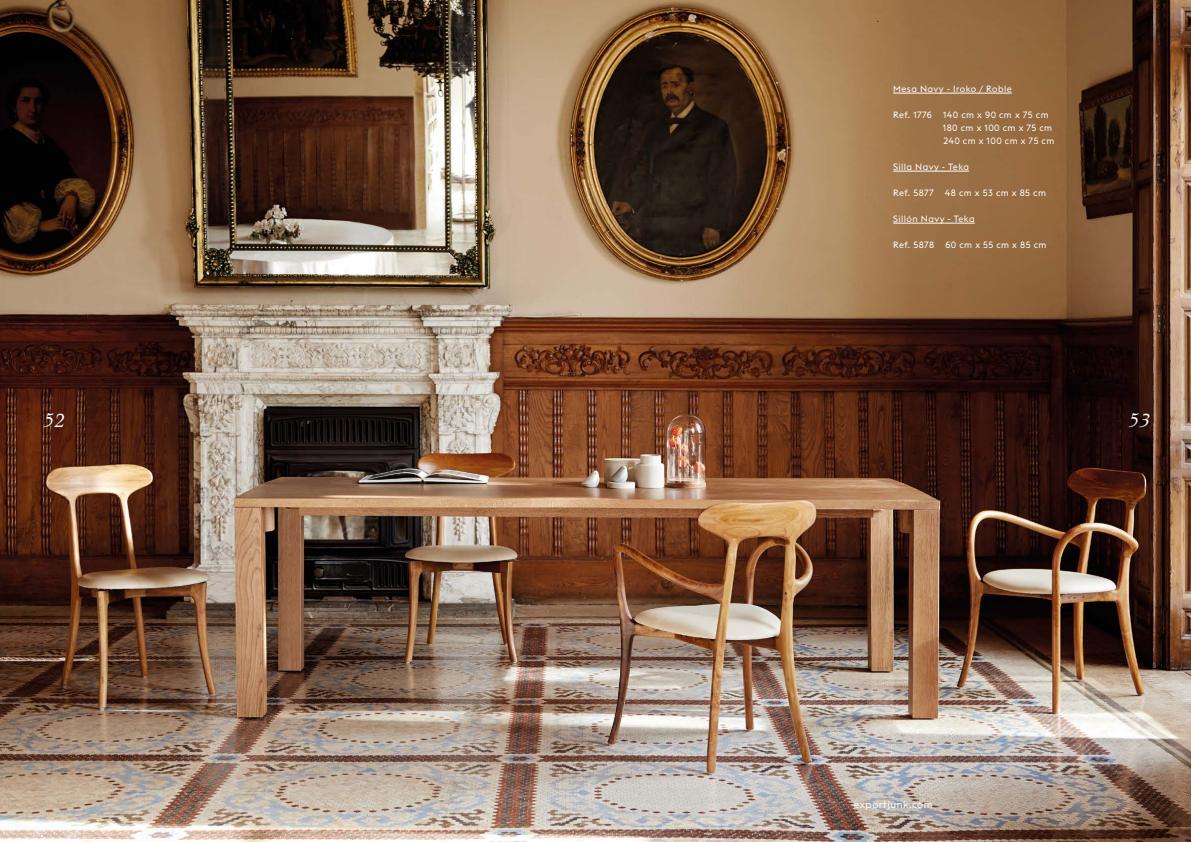
<style>
.page{position:relative;width:1191px;height:842px;background:#fff}
.page>*{position:absolute;margin:0;border:0;box-sizing:border-box;transform-origin:0 0}
.t1{font:italic 20px "New Baskerville Std";color:#fff}
.t2{font:10px "Euclid Triangle";letter-spacing:.05em;color:#fff}
.t3{font:9px/13px "Euclid Triangle";letter-spacing:.05em;color:#fff}
</style>
<div class="page">
<img style="left:0;top:0;width:1191px;height:842px">
<hr style="left:893px;top:93px;width:118px;height:1px;background:#fff">
<hr style="left:893px;top:171px;width:76px;height:1px;background:#fff">
<hr style="left:893px;top:223px;width:81px;height:1px;background:#fff">
<p class="t3" style="left:893px;top:83px;width:120px">Mesa Navy - Iroko / Roble</p>
<p class="t3" style="left:943px;top:109px;width:113px;text-indent:-50px">Ref. 1776 140 cm x 90 cm x 75 cm<br>180 cm x 100 cm x 75 cm<br>240 cm x 100 cm x 75 cm</p>
<p class="t3" style="left:893px;top:161px;width:77px">Silla Navy - Teka</p>
<p class="t3" style="left:893px;top:187px;width:154px">Ref. 5877 48 cm x 53 cm x 85 cm</p>
<p class="t3" style="left:893px;top:213px;width:83px">Sillón Navy - Teka</p>
<p class="t3" style="left:893px;top:239px;width:155px">Ref. 5878 60 cm x 55 cm x 85 cm</p>
<h1 class="t1" style="left:43px;top:409px;width:22px">52</h1>
<h1 class="t1" style="left:1127px;top:409px;width:22px">53</h1>
<p class="t2" style="left:854px;top:798px;width:80px">exportjunk.com</p>
</div>
